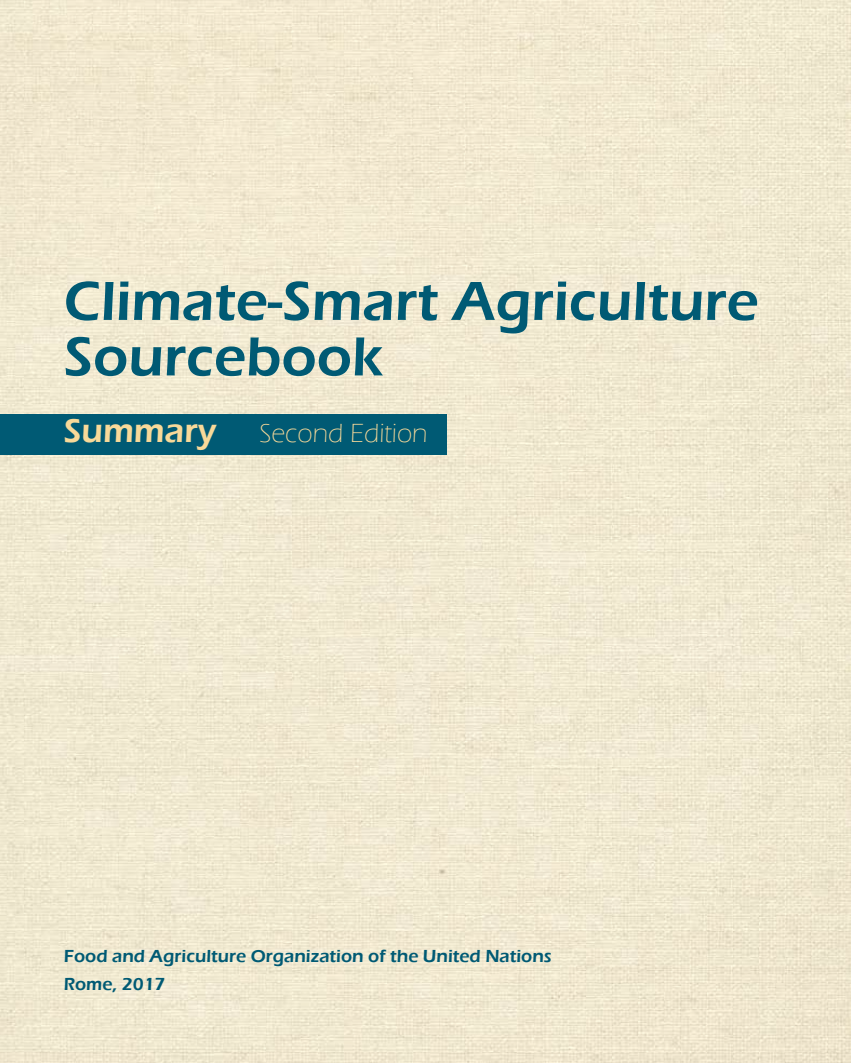
<style>
.page{position:relative;width:851px;height:1063px;background:#fff}
.page>*{position:absolute;margin:0;border:0;box-sizing:border-box;transform-origin:0 0}
.t1{font:600 57px/55.5px "Eras ITC";color:#005a74}
.t2{font:300 27px "Eras ITC";color:#f8d999}
.t3{font:600 18px/27.8px "Eras ITC";color:#005a74}
.s1{font-weight:600;font-size:34.5px}
</style>
<div class="page">
<img style="left:0;top:0;width:850px;height:1063px">
<div style="left:0;top:414px;width:446px;height:41px;background:#005a74"></div>
<h1 class="t1" style="left:64px;top:274px;width:696px">Climate-Smart Agriculture<br>Sourcebook</h1>
<h2 class="t2" style="left:64px;top:418px;width:365px"><span class="s1">Summary</span> Second Edition</h2>
<p class="t3" style="left:64px;top:942px;width:489px">Food and Agriculture Organization of the United Nations<br>Rome, 2017</p>
</div>
